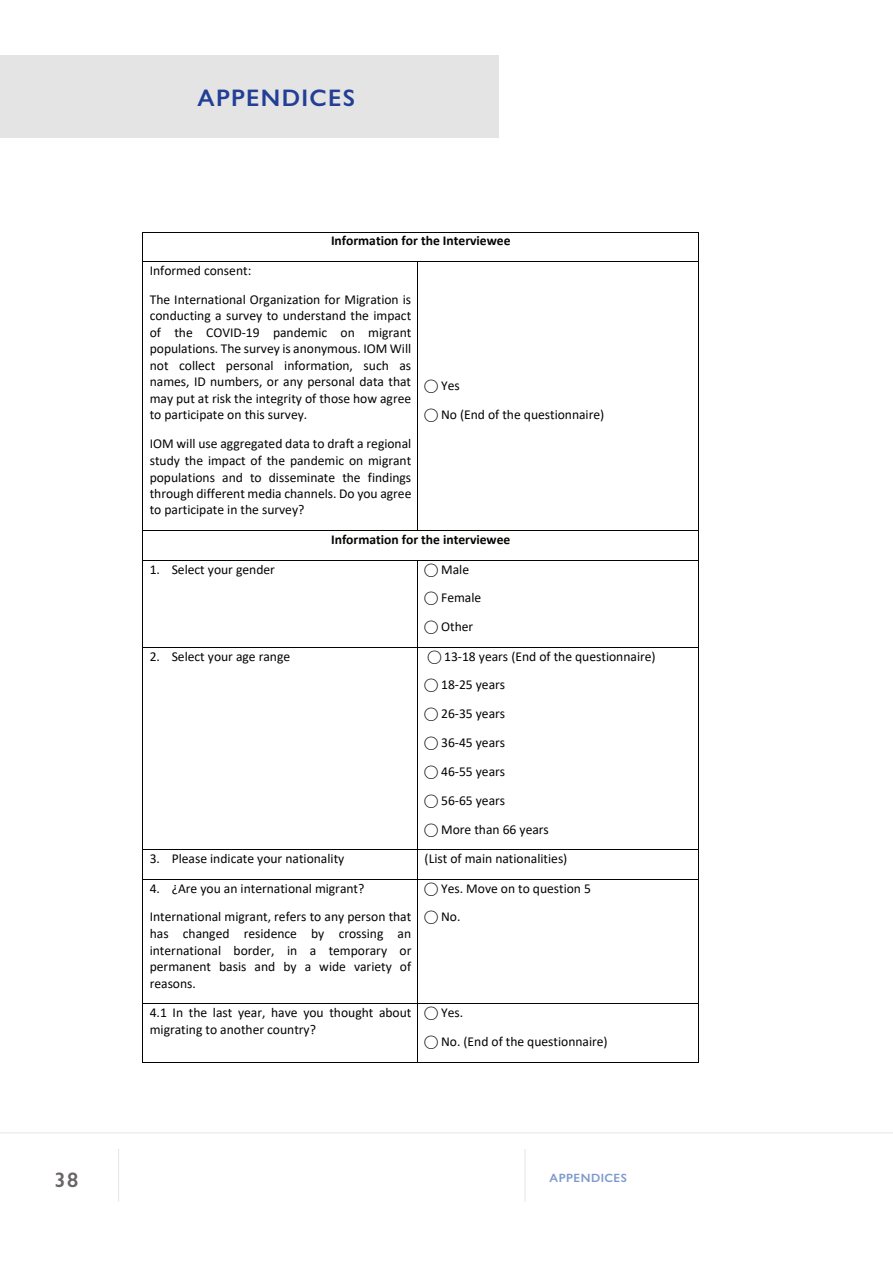
<style>
.page{position:relative;width:893px;height:1263px;background:#fff}
.page>*{position:absolute;margin:0;border:0;box-sizing:border-box;transform-origin:0 0}
.t1{font:600 24px "Gill Sans Nova";letter-spacing:.055em;color:#233e95}
.t2{font:600 21px "Gill Sans Nova";color:#696567}
.t3{font:13.65px/16.5px "Calibri";color:#040503}
.t4{font:700 13.65px "Calibri";color:#040503}
.t5{font:600 12px "Gill Sans Nova";letter-spacing:.04em;color:#7e98cd}
</style>
<div class="page">
<hr style="left:0;top:1132px;width:893px;height:1px;background:#e4e4e4">
<hr style="left:118px;top:1149px;width:1px;height:52px;background:#e4e4e4">
<hr style="left:525px;top:1149px;width:1px;height:52px;background:#e4e4e4">
<div style="left:0;top:56px;width:479px;height:82px;background:#e4e4e4"></div>
<hr style="left:143px;top:232px;width:555px;height:1px;background:#040503">
<hr style="left:143px;top:261px;width:275px;height:1px;background:#040503">
<hr style="left:418px;top:261px;width:280px;height:1px;background:#040503">
<svg style="left:698px;top:232px;width:1px;height:30px"></svg>
<hr style="left:143px;top:262px;width:1px;height:268px;background:#040503">
<hr style="left:418px;top:262px;width:1px;height:268px;background:#040503">
<hr style="left:698px;top:262px;width:1px;height:268px;background:#040503">
<hr style="left:143px;top:530px;width:275px;height:1px;background:#040503">
<hr style="left:418px;top:530px;width:280px;height:1px;background:#040503">
<hr style="left:143px;top:560px;width:275px;height:1px;background:#040503">
<hr style="left:418px;top:560px;width:280px;height:1px;background:#040503">
<svg style="left:698px;top:530px;width:1px;height:30px"></svg>
<hr style="left:143px;top:560px;width:1px;height:87px;background:#040503">
<hr style="left:418px;top:560px;width:1px;height:87px;background:#040503">
<hr style="left:698px;top:560px;width:1px;height:87px;background:#040503">
<hr style="left:143px;top:647px;width:275px;height:1px;background:#040503">
<hr style="left:418px;top:647px;width:280px;height:1px;background:#040503">
<hr style="left:143px;top:648px;width:1px;height:201px;background:#040503">
<hr style="left:418px;top:648px;width:1px;height:201px;background:#040503">
<hr style="left:698px;top:648px;width:1px;height:201px;background:#040503">
<hr style="left:143px;top:849px;width:275px;height:1px;background:#040503">
<hr style="left:418px;top:849px;width:280px;height:1px;background:#040503">
<hr style="left:143px;top:879px;width:275px;height:1px;background:#040503">
<hr style="left:418px;top:879px;width:280px;height:1px;background:#040503">
<svg style="left:698px;top:849px;width:1px;height:31px"></svg>
<hr style="left:143px;top:880px;width:1px;height:123px;background:#040503">
<hr style="left:418px;top:880px;width:1px;height:123px;background:#040503">
<hr style="left:698px;top:880px;width:1px;height:123px;background:#040503">
<hr style="left:143px;top:1003px;width:275px;height:1px;background:#040503">
<hr style="left:418px;top:1003px;width:280px;height:1px;background:#040503">
<hr style="left:143px;top:1004px;width:1px;height:58px;background:#040503">
<hr style="left:143px;top:1062px;width:275px;height:1px;background:#040503">
<hr style="left:418px;top:1004px;width:1px;height:58px;background:#040503">
<hr style="left:418px;top:1062px;width:280px;height:1px;background:#040503">
<hr style="left:698px;top:1004px;width:1px;height:58px;background:#040503">
<div style="left:54px;top:56px;width:445px;height:82px;background:#e4e4e4"></div>
<h1 class="t1" style="left:197px;top:83px;width:159px">APPENDICES</h1>
<p class="t4" style="left:331px;top:231px;width:181px">Information for the Interviewee</p>
<p class="t3" style="left:150px;top:256px;width:263px;line-height:28.7px">Informed consent:<br>The International Organization for Migration is</p>
<p class="t3" style="left:150px;top:307px;width:263px;text-align:justify">conducting a survey to understand the impact of the COVID-19 pandemic on migrant populations. The survey is anonymous. IOM Will not collect personal information, such as names, ID numbers, or any personal data that may put at risk the integrity of those how agree to participate on this survey.</p>
<p class="t3" style="left:150px;top:435px;width:263px;text-align:justify">IOM will use aggregated data to draft a regional study the impact of the pandemic on migrant populations and to disseminate the findings through different media channels. Do you agree to participate in the survey?</p>
<p class="t3" style="left:425px;top:371px;width:181px;line-height:29px">⃝ Yes<br>⃝ No (End of the questionnaire)</p>
<p class="t4" style="left:331px;top:530px;width:181px">Information for the interviewee</p>
<p class="t3" style="left:150px;top:560px;width:127px">1. Select your gender</p>
<p class="t3" style="left:425px;top:554px;width:58px;line-height:28.8px">⃝ Male ⃝ Female ⃝ Other</p>
<p class="t3" style="left:150px;top:648px;width:142px">2. Select your age range</p>
<p class="t3" style="left:425px;top:641px;width:233px;line-height:28.8px">⃝ 13-18 years (End of the questionnaire) ⃝ 18-25 years<br>⃝ 26-35 years<br>⃝ 36-45 years<br>⃝ 46-55 years<br>⃝ 56-65 years<br>⃝ More than 66 years</p>
<p class="t3" style="left:150px;top:850px;width:196px">3. Please indicate your nationality</p>
<p class="t3" style="left:425px;top:850px;width:144px">(List of main nationalities)</p>
<p class="t3" style="left:150px;top:873px;width:263px;line-height:28.7px">4. ¿Are you an international migrant?<br>International migrant, refers to any person that</p>
<p class="t3" style="left:150px;top:925px;width:263px;text-align:justify">has changed residence by crossing an international border, in a temporary or permanent basis and by a wide variety of reasons.</p>
<p class="t3" style="left:425px;top:873px;width:168px;line-height:28.7px">⃝ Yes. Move on to question 5 ⃝ No.</p>
<p class="t3" style="left:150px;top:1004px;width:263px">4.1 In the last year, have you thought about migrating to another country?</p>
<p class="t3" style="left:425px;top:998px;width:185px;line-height:29px">⃝ Yes.<br>⃝ No. (End of the questionnaire)</p>
<h2 class="t2" style="left:54px;top:1167px;width:25px">38</h2>
<p class="t5" style="left:550px;top:1170px;width:79px">APPENDICES</p>
</div>
